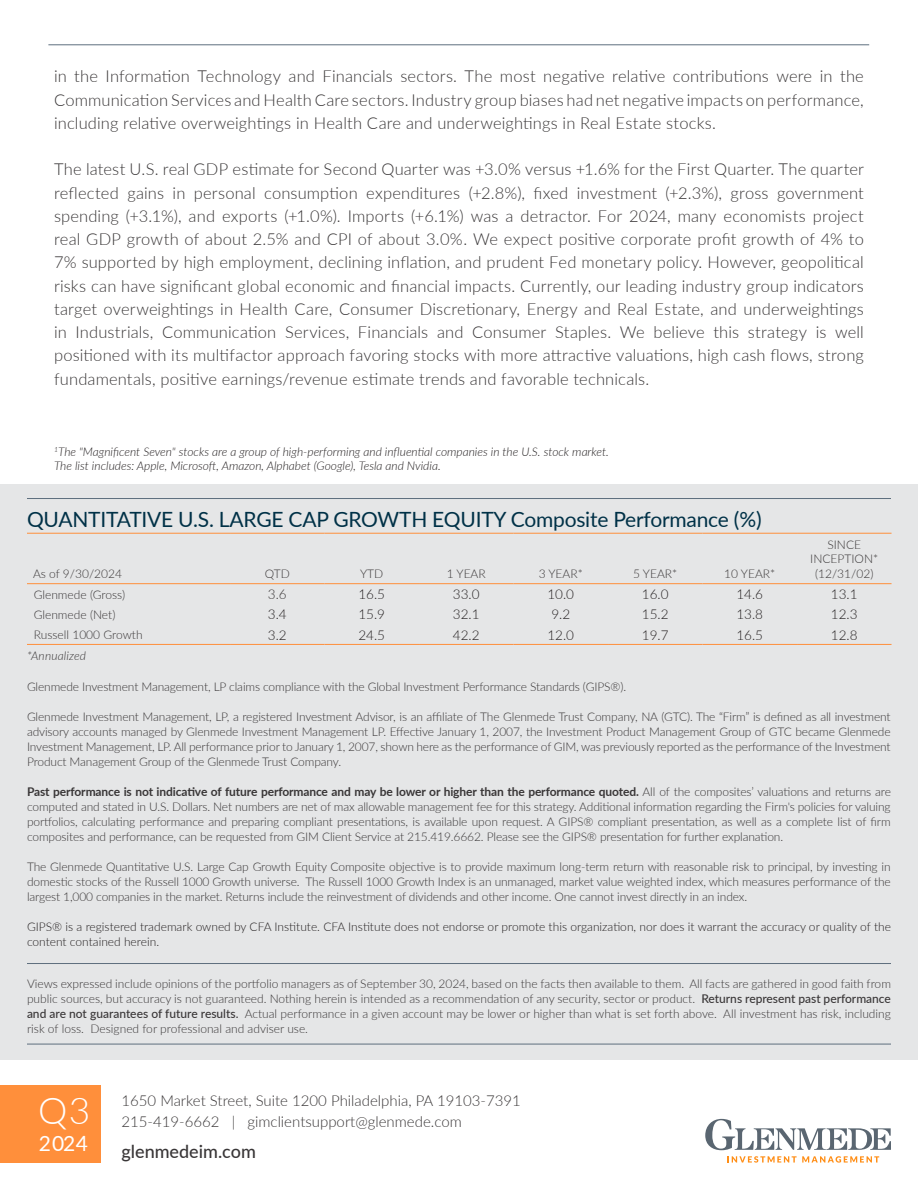
<style>
.page{position:relative;width:918px;height:1188px;background:#fff}
.page>*{position:absolute;margin:0;border:0;box-sizing:border-box;transform-origin:0 0}
.Event_Title{font:300 37.05px "Lato";color:#fff}
.Blue_Body-_left_justify{font:21px "Lato";letter-spacing:-.01em;color:#003147}
.Event_Title-2{font:21px "Lato";color:#fff}
.t1{font:500 18px "Lato";color:#393637}
.Blue_Body-_left_justify-2{font:300 16.5px/23.2px "Lato";letter-spacing:.01em;color:#393637;text-align:justify}
.t2{font:300 15px "Lato";color:#393637}
.t3{font:300 13.5px "Lato";color:#231f20}
.t4{font:300 13.5px "Lato";color:#393637}
.Blue_Body-_left_justify-3{font:300 12px/15px "Lato";letter-spacing:-.01em;color:#393637;text-align:justify}
.t5{font:italic 300 12px/14.4px "Lato";color:#231f20}
.t6{font:300 12px/15px "Lato";color:#231f20}
.Blue_Body-_left_justify-4{font:italic 300 12px "Lato";letter-spacing:.015em;color:#393637}
.s1{font-weight:700}
.s2{font-weight:500}
</style>
<div class="page">
<div style="left:0;top:484px;width:918px;height:576px;background:#e5e6e7"></div>
<hr style="left:48px;top:45px;width:821px;height:1px;background:#5e6f7e">
<div style="left:0;top:1085px;width:100px;height:78px;background:#ff8f3b"></div>
<hr style="left:27px;top:963px;width:864px;height:1px;background:#5e6f7e">
<hr style="left:27px;top:498px;width:864px;height:1px;background:#5e6f7e">
<hr style="left:27px;top:644px;width:203px;height:1px;background:#ff8f3b">
<hr style="left:230px;top:644px;width:95px;height:1px;background:#ff8f3b">
<hr style="left:325px;top:644px;width:94px;height:1px;background:#ff8f3b">
<hr style="left:419px;top:644px;width:95px;height:1px;background:#ff8f3b">
<hr style="left:514px;top:644px;width:94px;height:1px;background:#ff8f3b">
<hr style="left:608px;top:644px;width:95px;height:1px;background:#ff8f3b">
<hr style="left:703px;top:644px;width:94px;height:1px;background:#ff8f3b">
<hr style="left:797px;top:644px;width:95px;height:1px;background:#ff8f3b">
<hr style="left:27px;top:533px;width:203px;height:1px;background:#ff8f3b">
<hr style="left:230px;top:533px;width:95px;height:1px;background:#ff8f3b">
<hr style="left:325px;top:533px;width:94px;height:1px;background:#ff8f3b">
<hr style="left:419px;top:533px;width:95px;height:1px;background:#ff8f3b">
<hr style="left:514px;top:533px;width:94px;height:1px;background:#ff8f3b">
<hr style="left:608px;top:533px;width:95px;height:1px;background:#ff8f3b">
<hr style="left:703px;top:533px;width:94px;height:1px;background:#ff8f3b">
<hr style="left:797px;top:533px;width:95px;height:1px;background:#ff8f3b">
<hr style="left:27px;top:583px;width:203px;height:1px;background:#ff8f3b">
<hr style="left:230px;top:583px;width:95px;height:1px;background:#ff8f3b">
<hr style="left:325px;top:583px;width:94px;height:1px;background:#ff8f3b">
<hr style="left:419px;top:583px;width:95px;height:1px;background:#ff8f3b">
<hr style="left:514px;top:583px;width:94px;height:1px;background:#ff8f3b">
<hr style="left:608px;top:583px;width:95px;height:1px;background:#ff8f3b">
<hr style="left:703px;top:583px;width:94px;height:1px;background:#ff8f3b">
<hr style="left:797px;top:583px;width:95px;height:1px;background:#ff8f3b">
<svg style="left:727px;top:1156px;width:152px;height:7px"></svg>
<svg style="left:705px;top:1119px;width:186px;height:31px"></svg>
<hr style="left:27px;top:1044px;width:864px;height:1px;background:#5e6f7e">
<p class="Blue_Body-_left_justify-2" style="left:54px;top:64px;width:811px">in the Information Technology and Financials sectors. The most negative relative contributions were in the Communication Services and Health Care sectors. Industry group biases had net negative impacts on performance, including relative overweightings in Health Care and underweightings in Real Estate stocks.</p>
<p class="Blue_Body-_left_justify-2" style="left:54px;top:157px;width:811px">The latest U.S. real GDP estimate for Second Quarter was +3.0% versus +1.6% for the First Quarter. The quarter reflected gains in personal consumption expenditures (+2.8%), fixed investment (+2.3%), gross government spending (+3.1%), and exports (+1.0%). Imports (+6.1%) was a detractor. For 2024, many economists project real GDP growth of about 2.5% and CPI of about 3.0%. We expect positive corporate profit growth of 4% to 7% supported by high employment, declining inflation, and prudent Fed monetary policy. However, geopolitical risks can have significant global economic and financial impacts. Currently, our leading industry group indicators target overweightings in Health Care, Consumer Discretionary, Energy and Real Estate, and underweightings in Industrials, Communication Services, Financials and Consumer Staples. We believe this strategy is well positioned with its multifactor approach favoring stocks with more attractive valuations, high cash flows, strong fundamentals, positive earnings/revenue estimate trends and favorable technicals.</p>
<p class="t5" style="left:54px;top:444px;width:556px"><sup>1</sup>The "Magnificent Seven" stocks are a group of high-performing and influential companies in the U.S. stock market.<br>The list includes: Apple, Microsoft, Amazon, Alphabet (Google), Tesla and Nvidia.</p>
<p class="Blue_Body-_left_justify" style="left:27px;top:504px;width:736px">QUANTITATIVE U.S. LARGE CAP GROWTH EQUITY Composite Performance (%)</p>
<p class="Blue_Body-_left_justify-3" style="left:33px;top:565px;width:91px">As of 9/30/2024</p>
<p class="Blue_Body-_left_justify-3" style="left:265px;top:565px;width:27px">QTD</p>
<p class="Blue_Body-_left_justify-3" style="left:360px;top:565px;width:25px">YTD</p>
<p class="Blue_Body-_left_justify-3" style="left:447px;top:565px;width:41px">1 YEAR</p>
<p class="Blue_Body-_left_justify-3" style="left:539px;top:565px;width:46px">3 YEAR*</p>
<p class="Blue_Body-_left_justify-3" style="left:633px;top:565px;width:46px">5 YEAR*</p>
<p class="Blue_Body-_left_justify-3" style="left:724px;top:565px;width:53px">10 YEAR*</p>
<p class="Blue_Body-_left_justify-3" style="left:810px;top:537px;width:69px;line-height:14.4px;text-align:center">SINCE<br>INCEPTION* (12/31/02)</p>
<p class="Blue_Body-_left_justify-3" style="left:34px;top:587px;width:93px">Glenmede (Gross)</p>
<p class="t4" style="left:268px;top:585px;width:20px">3.6</p>
<p class="t3" style="left:358px;top:585px;width:28px">16.5</p>
<p class="t3" style="left:453px;top:585px;width:28px">33.0</p>
<p class="t3" style="left:547px;top:585px;width:28px">10.0</p>
<p class="t3" style="left:642px;top:585px;width:28px">16.0</p>
<p class="t3" style="left:736px;top:585px;width:28px">14.6</p>
<p class="t3" style="left:831px;top:585px;width:28px">13.1</p>
<p class="Blue_Body-_left_justify-3" style="left:34px;top:607px;width:83px">Glenmede (Net)</p>
<p class="t3" style="left:268px;top:605px;width:20px">3.4</p>
<p class="t3" style="left:358px;top:605px;width:28px">15.9</p>
<p class="t3" style="left:453px;top:605px;width:28px">32.1</p>
<p class="t3" style="left:551px;top:605px;width:20px">9.2</p>
<p class="t3" style="left:642px;top:605px;width:28px">15.2</p>
<p class="t3" style="left:736px;top:605px;width:28px">13.8</p>
<p class="t3" style="left:831px;top:605px;width:28px">12.3</p>
<p class="Blue_Body-_left_justify-3" style="left:34px;top:627px;width:110px">Russell 1000 Growth</p>
<p class="t3" style="left:268px;top:625px;width:20px">3.2</p>
<p class="t3" style="left:358px;top:625px;width:28px">24.5</p>
<p class="t3" style="left:453px;top:625px;width:28px">42.2</p>
<p class="t3" style="left:547px;top:625px;width:28px">12.0</p>
<p class="t3" style="left:642px;top:625px;width:28px">19.7</p>
<p class="t3" style="left:736px;top:625px;width:28px">16.5</p>
<p class="t3" style="left:831px;top:625px;width:28px">12.8</p>
<p class="Blue_Body-_left_justify-4" style="left:27px;top:647px;width:61px">*Annualized</p>
<p class="Blue_Body-_left_justify-3" style="left:27px;top:679px;width:601px">Glenmede Investment Management, LP claims compliance with the Global Investment Performance Standards (GIPS®).</p>
<p class="Blue_Body-_left_justify-3" style="left:27px;top:709px;width:865px">Glenmede Investment Management, LP, a registered Investment Advisor, is an affiliate of The Glenmede Trust Company, NA (GTC). The “Firm” is defined as all investment advisory accounts managed by Glenmede Investment Management LP. Effective January 1, 2007, the Investment Product Management Group of GTC became Glenmede Investment Management, LP. All performance prior to January 1, 2007, shown here as the performance of GIM, was previously reported as the performance of the Investment Product Management Group of the Glenmede Trust Company.</p>
<p class="Blue_Body-_left_justify-3" style="left:27px;top:784px;width:865px"><span class="s1">Past performance is not indicative of future performance and may be lower or higher than the performance quoted.</span> All of the composites’ valuations and returns are computed and stated in U.S. Dollars. Net numbers are net of max allowable management fee for this strategy. Additional information regarding the Firm's policies for valuing portfolios, calculating performance and preparing compliant presentations, is available upon request. A GIPS® compliant presentation, as well as a complete list of firm composites and performance, can be requested from GIM Client Service at 215.419.6662. Please see the GIPS® presentation for further explanation.</p>
<p class="Blue_Body-_left_justify-3" style="left:27px;top:859px;width:865px">The Glenmede Quantitative U.S. Large Cap Growth Equity Composite objective is to provide maximum long-term return with reasonable risk to principal, by investing in domestic stocks of the Russell 1000 Growth universe. The Russell 1000 Growth Index is an unmanaged, market value weighted index, which measures performance of the largest 1,000 companies in the market. Returns include the reinvestment of dividends and other income. One cannot invest directly in an index.</p>
<p class="t6" style="left:27px;top:919px;width:865px">GIPS® is a registered trademark owned by CFA Institute. CFA Institute does not endorse or promote this organization, nor does it warrant the accuracy or quality of the content contained herein.</p>
<p class="Blue_Body-_left_justify-3" style="left:27px;top:976px;width:866px">Views expressed include opinions of the portfolio managers as of September 30, 2024, based on the facts then available to them. All facts are gathered in good faith from public sources, but accuracy is not guaranteed. Nothing herein is intended as a recommendation of any security, sector or product. <span class="s2">Returns represent past performance and are not guarantees of future results.</span> Actual performance in a given account may be lower or higher than what is set forth above. All investment has risk, including risk of loss. Designed for professional and adviser use.</p>
<p class="Event_Title" style="left:38px;top:1085px;width:53px">Q3</p>
<p class="Event_Title-2" style="left:39px;top:1128px;width:51px">2024</p>
<p class="t2" style="left:122px;top:1091px;width:401px">1650 Market Street, Suite 1200 Philadelphia, PA 19103-7391</p>
<p class="t2" style="left:122px;top:1112px;width:342px">215-419-6662 | gimclientsupport@glenmede.com</p>
<p class="t1" style="left:122px;top:1139px;width:136px">glenmedeim.com</p>
</div>
